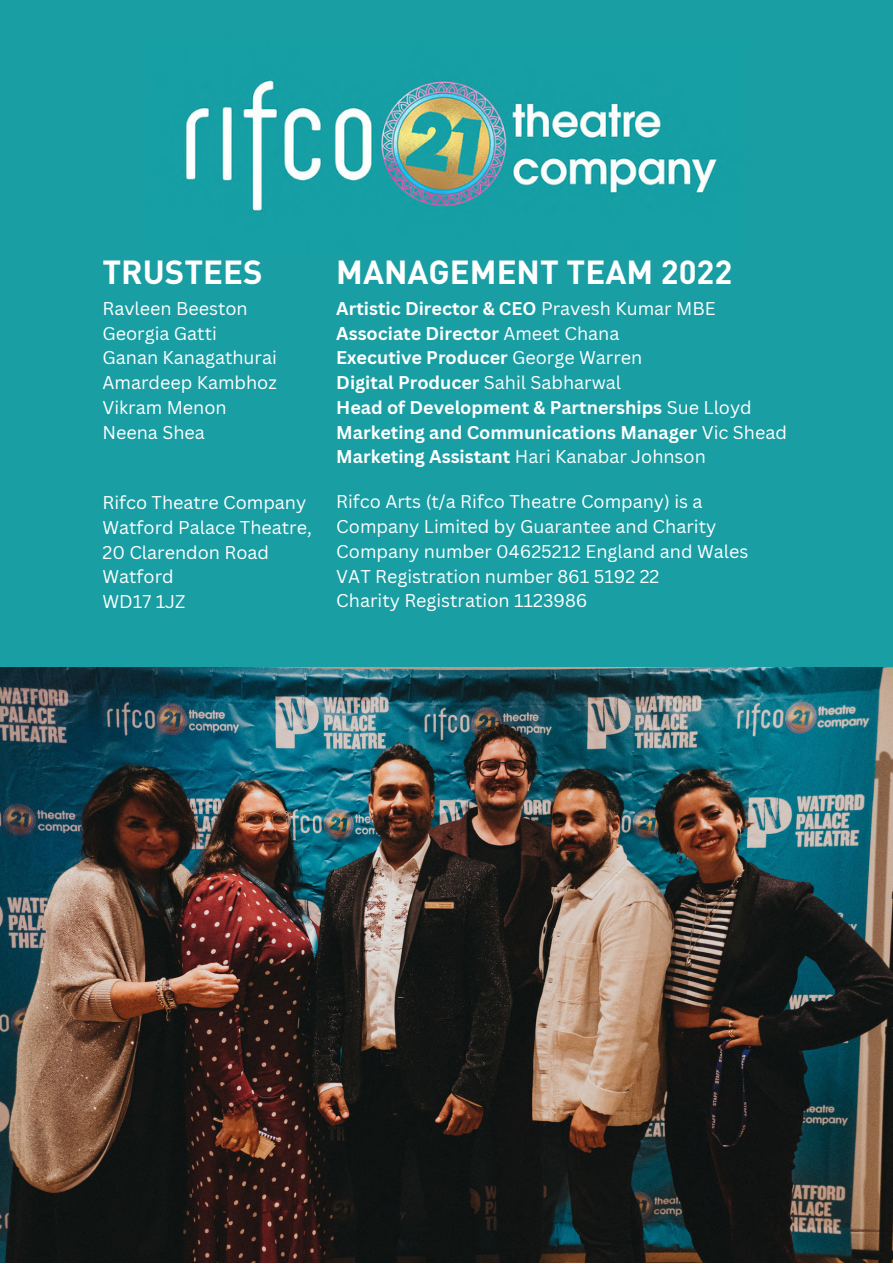
<style>
.page{position:relative;width:893px;height:1264px;background:#fff}
.page>*{position:absolute;margin:0;border:0;box-sizing:border-box;transform-origin:0 0}
.t1{font:700 33px "DIN";color:#fff}
.t2{font:18px/24.8px "Canva Sans";color:#fff}
.t3{font:700 18px/24.8px "Canva Sans";color:#fff}
.s1{font-weight:400}
</style>
<div class="page">
<div style="left:0;top:0;width:892px;height:1262px;background:#199ea4"></div>
<img style="left:185px;top:79px;width:533px;height:133px">
<img style="left:0;top:668px;width:892px;height:594px">
<h1 class="t1" style="left:102px;top:251px;width:162px">TRUSTEES</h1>
<p class="t2" style="left:102px;top:295px;width:176px">Ravleen Beeston<br>Georgia Gatti<br>Ganan Kanagathurai<br>Amardeep Kambhoz<br>Vikram Menon<br>Neena Shea</p>
<p class="t2" style="left:102px;top:490px;width:211px">Rifco Theatre Company<br>Watford Palace Theatre,<br>20 Clarendon Road<br>Watford<br>WD17 1JZ</p>
<h1 class="t1" style="left:336px;top:251px;width:397px">MANAGEMENT TEAM 2022</h1>
<p class="t3" style="left:336px;top:295px;width:452px">Artistic Director &amp; CEO <span class="s1">Pravesh Kumar MBE </span>Associate Director <span class="s1">Ameet Chana<br></span>Executive Producer <span class="s1">George Warren<br></span>Digital Producer <span class="s1">Sahil Sabharwal<br></span>Head of Development &amp; Partnerships <span class="s1">Sue Lloyd </span>Marketing and Communications Manager <span class="s1">Vic Shead </span>Marketing Assistant <span class="s1">Hari Kanabar Johnson</span></p>
<p class="t2" style="left:336px;top:489px;width:413px">Rifco Arts (t/a Rifco Theatre Company) is a Company Limited by Guarantee and Charity Company number 04625212 England and Wales VAT Registration number 861 5192 22<br>Charity Registration 1123986</p>
</div>
